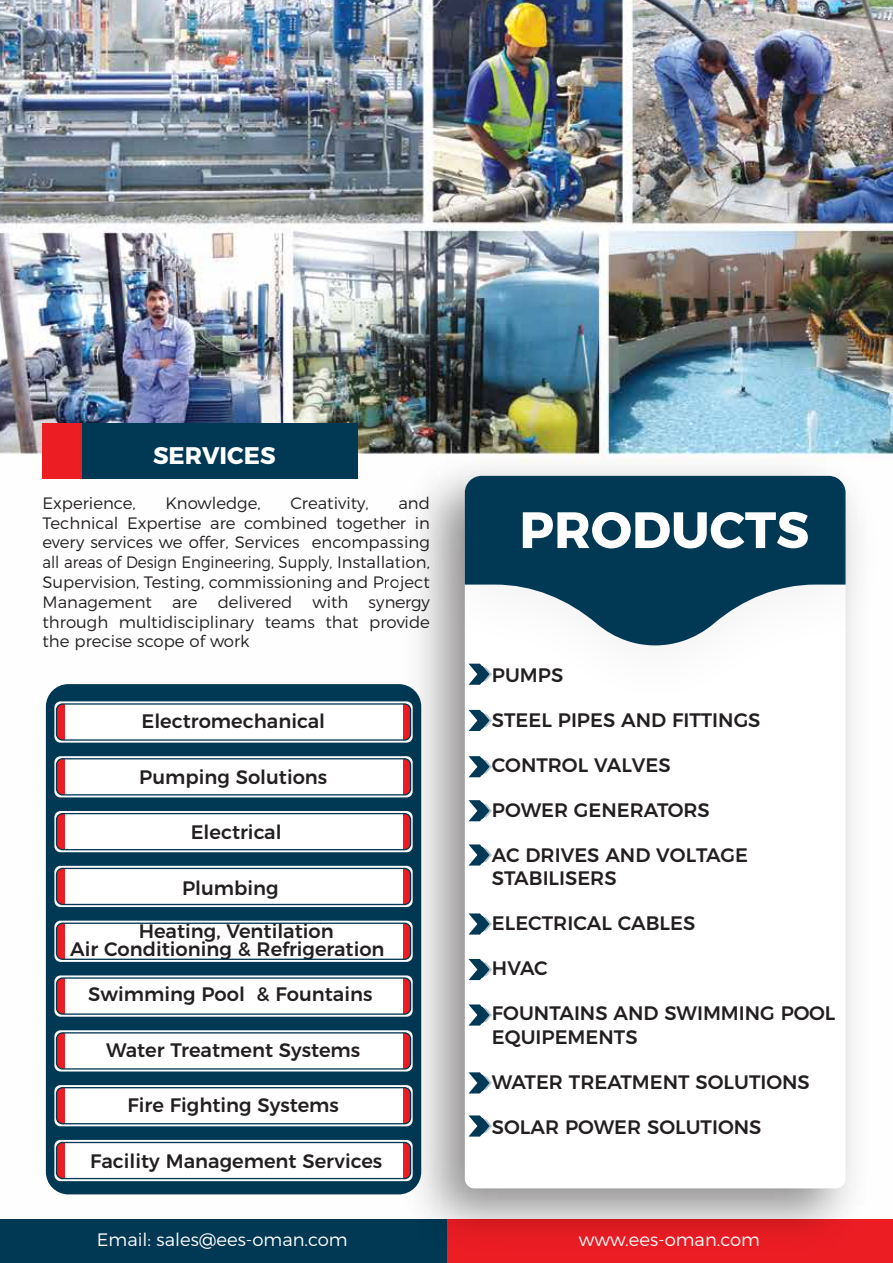
<style>
.page{position:relative;width:893px;height:1263px;background:#fff}
.page>*{position:absolute;margin:0;border:0;box-sizing:border-box;transform-origin:0 0}
.t1{font:700 51px "Montserrat";color:#fff}
.t2{font:700 24px "Montserrat";color:#fff}
.t3{font:500 19.5px/23.4px "Montserrat";color:#231f20}
.t4{font:300 18px "Montserrat";color:#fff}
.t5{font:300 16.5px/19.8px "Montserrat";color:#231f20;text-align:justify}
</style>
<div class="page">
<img style="left:0;top:0;width:893px;height:1195px">
<div style="left:0;top:1219px;width:446px;height:44px;background:#013853"></div>
<div style="left:43px;top:423px;width:315px;height:55px;background:#013853"></div>
<div style="left:43px;top:423px;width:39px;height:55px;background:#ed1d24"></div>
<div style="left:46px;top:684px;width:375px;height:510px;background:#013853;border-radius:22px"></div>
<div style="left:54px;top:701px;width:359px;height:42px;background:#fff;border-radius:6px"></div>
<div style="left:54px;top:756px;width:359px;height:41px;background:#fff;border-radius:6px"></div>
<div style="left:54px;top:811px;width:359px;height:41px;background:#fff;border-radius:6px"></div>
<div style="left:54px;top:866px;width:359px;height:41px;background:#fff;border-radius:6px"></div>
<div style="left:54px;top:921px;width:359px;height:41px;background:#fff;border-radius:6px"></div>
<div style="left:54px;top:975px;width:359px;height:42px;background:#fff;border-radius:6px"></div>
<div style="left:54px;top:1030px;width:359px;height:41px;background:#fff;border-radius:6px"></div>
<div style="left:54px;top:1085px;width:359px;height:41px;background:#fff;border-radius:6px"></div>
<div style="left:54px;top:1140px;width:359px;height:41px;background:#fff;border-radius:6px"></div>
<div style="left:57px;top:704px;width:7px;height:36px;background:#ed1d24"></div>
<div style="left:57px;top:759px;width:7px;height:36px;background:#ed1d24"></div>
<div style="left:57px;top:814px;width:7px;height:36px;background:#ed1d24"></div>
<div style="left:57px;top:868px;width:7px;height:36px;background:#ed1d24"></div>
<div style="left:57px;top:923px;width:7px;height:36px;background:#ed1d24"></div>
<div style="left:57px;top:978px;width:7px;height:36px;background:#ed1d24"></div>
<div style="left:57px;top:1033px;width:7px;height:36px;background:#ed1d24"></div>
<div style="left:57px;top:1088px;width:7px;height:36px;background:#ed1d24"></div>
<div style="left:57px;top:1142px;width:7px;height:36px;background:#ed1d24"></div>
<div style="left:56px;top:758px;width:355px;height:37px;border:1px solid #023752;border-radius:6px"></div>
<div style="left:56px;top:813px;width:355px;height:37px;border:1px solid #023752;border-radius:6px"></div>
<div style="left:56px;top:868px;width:355px;height:37px;border:1px solid #023752;border-radius:6px"></div>
<div style="left:56px;top:922px;width:355px;height:38px;border:1px solid #023752;border-radius:6px"></div>
<div style="left:56px;top:977px;width:355px;height:38px;border:1px solid #023752;border-radius:6px"></div>
<div style="left:56px;top:1032px;width:355px;height:37px;border:1px solid #023752;border-radius:6px"></div>
<div style="left:56px;top:1087px;width:355px;height:37px;border:1px solid #023752;border-radius:6px"></div>
<div style="left:56px;top:1142px;width:355px;height:37px;border:1px solid #023752;border-radius:6px"></div>
<div style="left:56px;top:703px;width:355px;height:38px;border:1px solid #023752;border-radius:6px"></div>
<img style="left:386px;top:436px;width:500px;height:827px">
<svg style="left:465px;top:732px;width:380px;height:456px"></svg>
<img style="left:398px;top:429px;width:495px;height:303px">
<svg style="left:465px;top:476px;width:380px;height:169px;fill:#013853"></svg>
<svg style="left:468px;top:664px;width:24px;height:21px"></svg>
<svg style="left:468px;top:710px;width:24px;height:21px"></svg>
<svg style="left:468px;top:756px;width:24px;height:21px"></svg>
<svg style="left:468px;top:800px;width:24px;height:21px"></svg>
<svg style="left:468px;top:844px;width:24px;height:21px"></svg>
<svg style="left:468px;top:913px;width:24px;height:21px"></svg>
<svg style="left:468px;top:959px;width:24px;height:21px"></svg>
<svg style="left:468px;top:1004px;width:24px;height:21px"></svg>
<svg style="left:468px;top:1072px;width:24px;height:21px"></svg>
<svg style="left:468px;top:1115px;width:24px;height:21px"></svg>
<p class="t2" style="left:153px;top:435px;width:124px">SERVICES</p>
<p class="t5" style="left:43px;top:492px;width:389px;text-indent:356px">and Technical Expertise are combined together in every services we offer, Services encompassing all areas of Design Engineering, Supply, Installation, Supervision, Testing, commissioning and Project Management are delivered with synergy through multidisciplinary teams that provide the precise scope of work</p>
<p class="t5" style="left:43px;top:492px;width:95px">Experience,</p>
<p class="t5" style="left:165px;top:492px;width:97px">Knowledge,</p>
<p class="t5" style="left:290px;top:492px;width:80px">Creativity,</p>
<p class="t3" style="left:141px;top:708px;width:185px">Electromechanical</p>
<p class="t3" style="left:139px;top:763px;width:190px">Pumping Solutions</p>
<p class="t3" style="left:191px;top:819px;width:92px">Electrical</p>
<p class="t3" style="left:182px;top:874px;width:98px">Plumbing</p>
<p class="t3" style="left:70px;top:921px;width:316px;line-height:18px;text-indent:68px">Heating, Ventilation<br>Air Conditioning &amp; Refrigeration</p>
<p class="t3" style="left:88px;top:981px;width:286px">Swimming Pool &amp; Fountains</p>
<p class="t3" style="left:106px;top:1036px;width:256px">Water Treatment Systems</p>
<p class="t3" style="left:128px;top:1092px;width:213px">Fire Fighting Systems</p>
<p class="t3" style="left:90px;top:1147px;width:294px">Facility Management Services</p>
<h1 class="t1" style="left:519px;top:488px;width:291px">PRODUCTS</h1>
<p class="t3" style="left:492px;top:661px;width:73px">PUMPS</p>
<p class="t3" style="left:492px;top:706px;width:270px">STEEL PIPES AND FITTINGS</p>
<p class="t3" style="left:492px;top:751px;width:180px">CONTROL VALVES</p>
<p class="t3" style="left:492px;top:796px;width:219px">POWER GENERATORS</p>
<p class="t3" style="left:492px;top:841px;width:258px">AC DRIVES AND VOLTAGE<br>STABILISERS</p>
<p class="t3" style="left:492px;top:910px;width:205px">ELECTRICAL CABLES</p>
<p class="t3" style="left:492px;top:955px;width:57px">HVAC</p>
<p class="t3" style="left:492px;top:1000px;width:345px">FOUNTAINS AND SWIMMING POOL<br>EQUIPEMENTS</p>
<p class="t3" style="left:492px;top:1068px;width:319px">WATER TREATMENT SOLUTIONS</p>
<p class="t3" style="left:492px;top:1113px;width:271px">SOLAR POWER SOLUTIONS</p>
<p class="t4" style="left:97px;top:1225px;width:252px">Email: sales@ees-oman.com</p>
<p class="t4" style="left:579px;top:1225px;width:183px">www.ees-oman.com</p>
</div>
